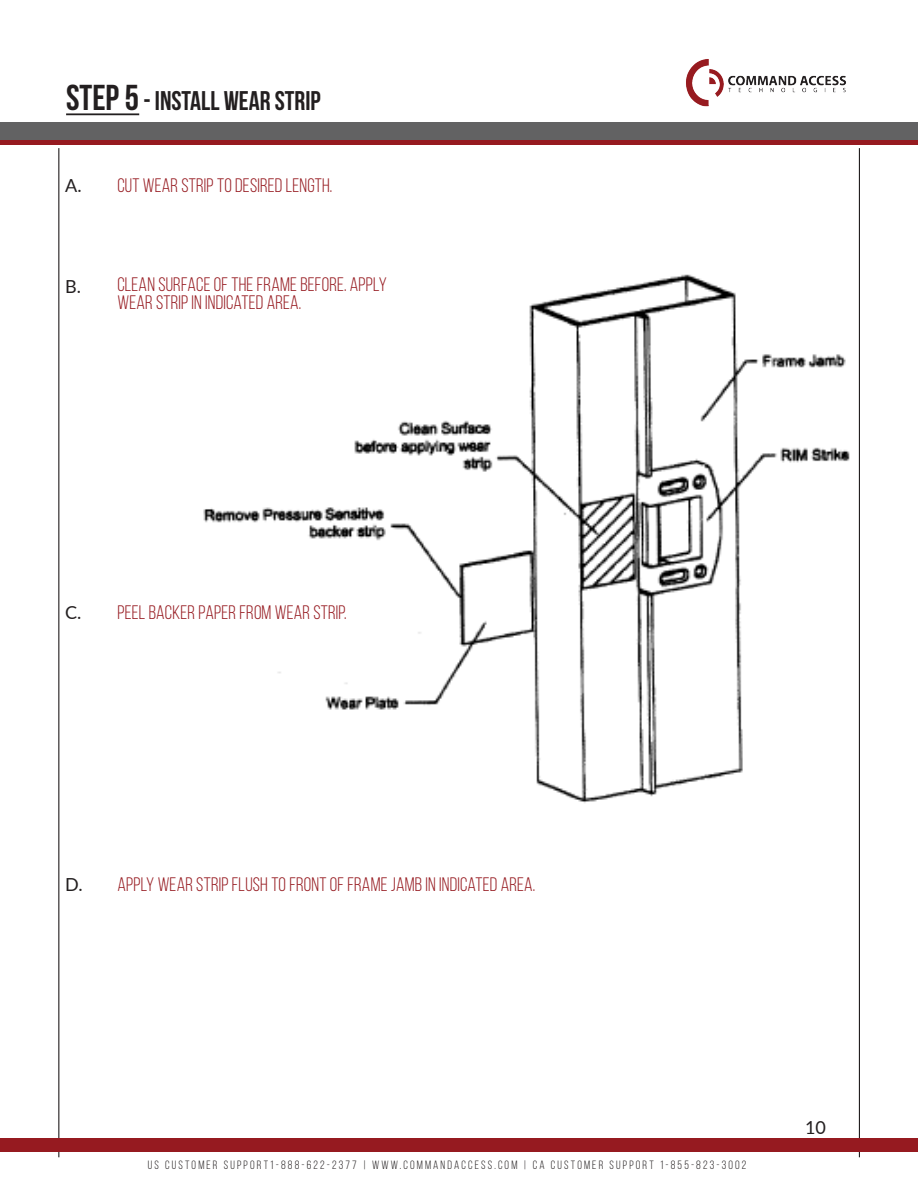
<style>
.page{position:relative;width:918px;height:1188px;background:#fff}
.page>*{position:absolute;margin:0;border:0;box-sizing:border-box;transform-origin:0 0}
.t1{font:700 27px "Bebas Neue";color:#231f20}
.t2{font:19.5px/18px "Bebas Neue";letter-spacing:.01em;color:#961a20}
.t3{font:18px "Lato";color:#231f20}
.t4{font:12px "Bebas Neue";letter-spacing:.18em;color:#231f20}
.s1{font-size:36px}
</style>
<div class="page">
<hr style="left:58px;top:148px;width:1px;height:1009px;background:#231f20">
<hr style="left:859px;top:148px;width:1px;height:1009px;background:#231f20">
<img style="left:203px;top:274px;width:647px;height:529px">
<hr style="left:66px;top:113px;width:73px;height:2px;background:#231f20">
<div style="left:0;top:1138px;width:918px;height:14px;background:#961a20"></div>
<img style="left:686px;top:59px;width:160px;height:48px">
<div style="left:0;top:123px;width:918px;height:17px;background:#626263"></div>
<div style="left:0;top:140px;width:918px;height:5px;background:#961a20"></div>
<p class="t1" style="left:66px;top:86px;width:256px"><span class="s1">STEP 5</span> - INSTALL WEAR STRIP</p>
<p class="t3" style="left:65px;top:173px;width:18px">A.</p>
<p class="t3" style="left:65px;top:273px;width:17px">B.</p>
<p class="t2" style="left:117px;top:176px;width:217px">CUT WEAR STRIP TO DESIRED LENGTH.</p>
<p class="t2" style="left:117px;top:275px;width:271px">CLEAN SURFACE OF THE FRAME BEFORE. APPLY<br>WEAR STRIP IN INDICATED AREA.</p>
<p class="t3" style="left:65px;top:599px;width:18px">C.</p>
<p class="t2" style="left:117px;top:603px;width:231px">PEEL BACKER PAPER FROM WEAR STRIP.</p>
<p class="t3" style="left:65px;top:872px;width:19px">D.</p>
<p class="t2" style="left:117px;top:875px;width:420px">APPLY WEAR STRIP FLUSH TO FRONT OF FRAME JAMB IN INDICATED AREA.</p>
<p class="t4" style="left:148px;top:1158px;width:600px">US CUSTOMER SUPPORT1-888-622-2377 | WWW.COMMANDACCESS.COM | CA CUSTOMER SUPPORT 1-855-823-3002</p>
<p class="t3" style="left:805px;top:1115px;width:22px">10</p>
</div>
